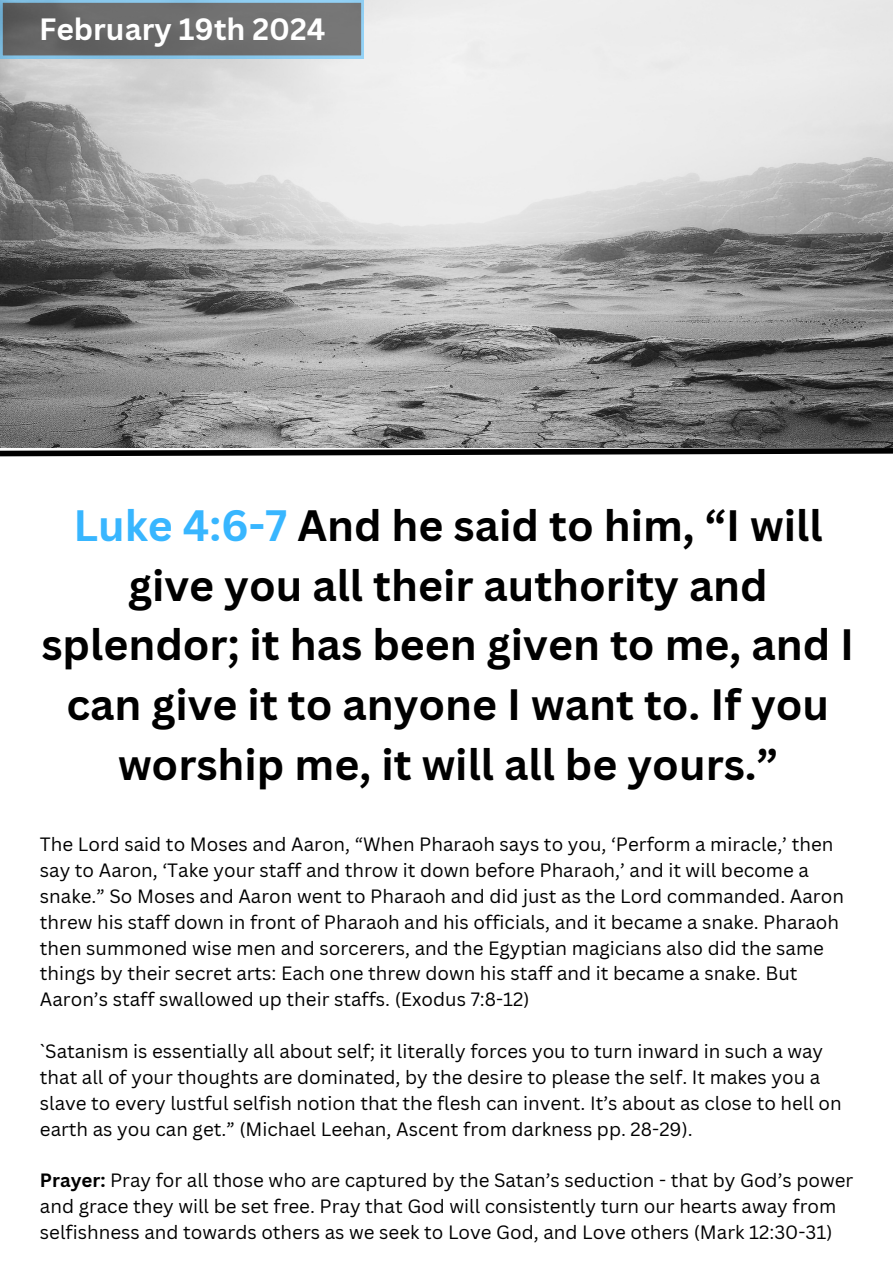
<style>
.page{position:relative;width:893px;height:1263px;background:#fff}
.page>*{position:absolute;margin:0;border:0;box-sizing:border-box;transform-origin:0 0}
.t1{font:700 42.75px/59.6px "Canva Sans";color:#000;text-align:center}
.t2{font:700 30px "Canva Sans";color:#fff}
.t3{font:18.75px/25.9px "Canva Sans";color:#000}
.s1{color:#38b6ff}
.s2{font-weight:700}
</style>
<div class="page">
<img style="left:0;top:0;width:893px;height:445px">
<svg style="left:0;top:445px;width:893px;height:12px"></svg>
<svg style="left:0;top:0;width:364px;height:58px;background:#6e7579"></svg>
<p class="t2" style="left:39px;top:8px;width:288px">February 19th 2024</p>
<h2 class="t1" style="left:41px;top:495px;width:814px"><span class="s1">Luke 4:6-7</span> And he said to him, “I will give you all their authority and splendor; it has been given to me, and I can give it to anyone I want to. If you worship me, it will all be yours.”</h2>
<h1 class="t3" style="left:40px;top:831px;width:805px">The Lord said to Moses and Aaron, “When Pharaoh says to you, ‘Perform a miracle,’ then say to Aaron, ‘Take your staff and throw it down before Pharaoh,’ and it will become a snake.” So Moses and Aaron went to Pharaoh and did just as the Lord commanded. Aaron threw his staff down in front of Pharaoh and his officials, and it became a snake. Pharaoh then summoned wise men and sorcerers, and the Egyptian magicians also did the same things by their secret arts: Each one threw down his staff and it became a snake. But Aaron’s staff swallowed up their staffs. (Exodus 7:8-12)</h1>
<p class="t3" style="left:40px;top:1038px;width:803px">`Satanism is essentially all about self; it literally forces you to turn inward in such a way that all of your thoughts are dominated, by the desire to please the self. It makes you a slave to every lustful selfish notion that the flesh can invent. It’s about as close to hell on earth as you can get.” (Michael Leehan, Ascent from darkness pp. 28-29).</p>
<p class="t3" style="left:40px;top:1167px;width:815px"><span class="s2">Prayer:</span> Pray for all those who are captured by the Satan’s seduction - that by God’s power and grace they will be set free. Pray that God will consistently turn our hearts away from selfishness and towards others as we seek to Love God, and Love others (Mark 12:30-31)</p>
</div>
